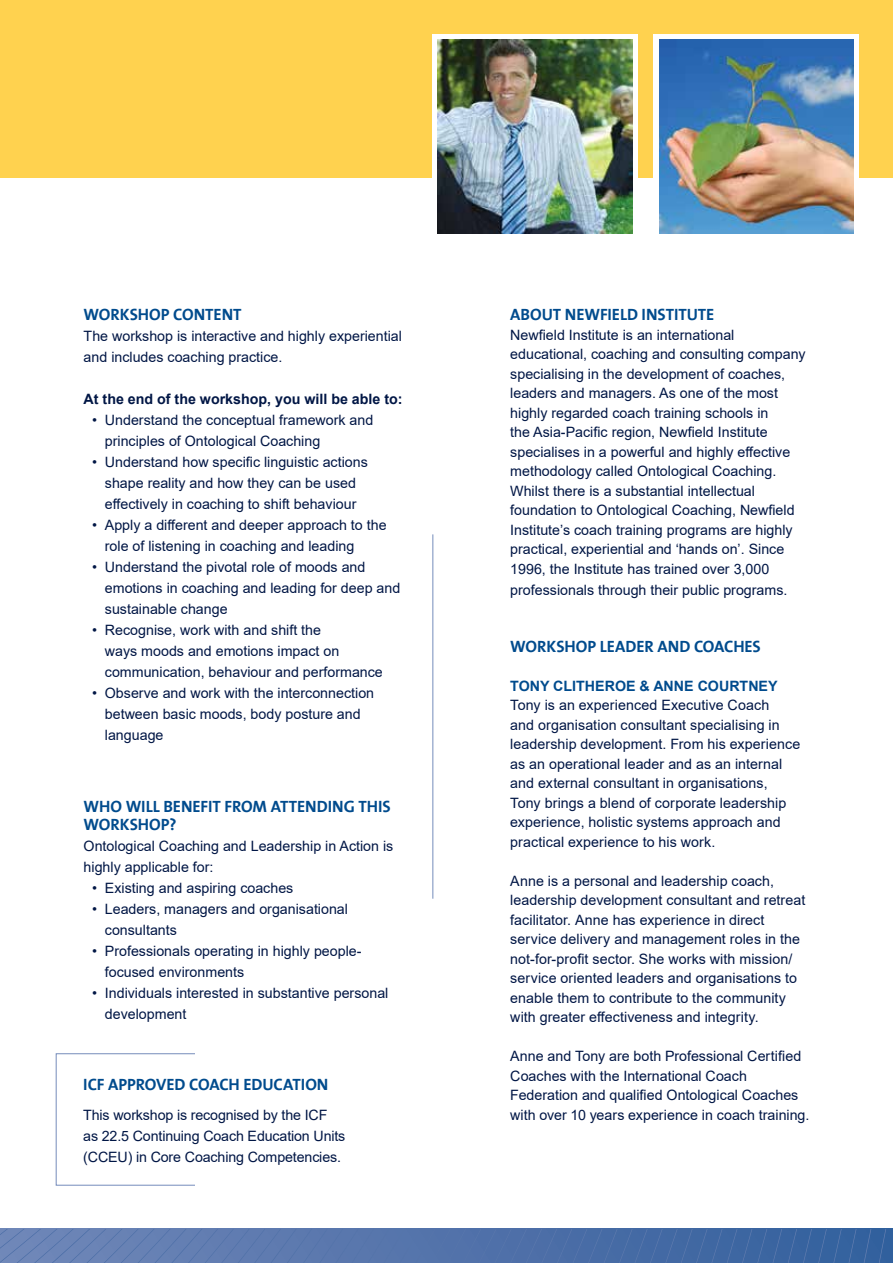
<style>
.page{position:relative;width:893px;height:1263px;background:#fff}
.page>*{position:absolute;margin:0;border:0;box-sizing:border-box;transform-origin:0 0}
.t1{font:16.5px/18px "The Sans 7 Bold Plain";letter-spacing:-.005em;color:#004b8d}
.t2{font:14.25px/19.5px "Arial";color:#001645}
.t3{font:700 14.25px "Arial";color:#001645}
.t4{font:700 14.25px "Arial";color:#004b8d}
</style>
<div class="page">
<svg style="left:0;top:1229px;width:893px;height:34px;background:#5173aa"></svg>
<div style="left:0;top:0;width:893px;height:178px;background:#ffd24f"></div>
<div style="left:432px;top:34px;width:205px;height:205px;background:#fff"></div>
<div style="left:654px;top:34px;width:205px;height:205px;background:linear-gradient(to right,#fff,#fff)"></div>
<hr style="left:433px;top:534px;width:1px;height:365px;background:#758cbb">
<img style="left:438px;top:39px;width:194px;height:195px">
<img style="left:660px;top:39px;width:193px;height:194px">
<p class="t1" style="left:84px;top:305px;width:159px">WORKSHOP CONTENT</p>
<p class="t2" style="left:84px;top:326px;width:320px;line-height:21px">The workshop is interactive and highly experiential and includes coaching practice.</p>
<p class="t3" style="left:84px;top:389px;width:320px">At the end of the workshop, you will be able to:</p>
<p class="t2" style="left:105px;top:410px;width:270px;line-height:21px;text-indent:-13px">• Understand the conceptual framework and principles of Ontological Coaching</p>
<p class="t2" style="left:92px;top:452px;width:277px;line-height:21px;text-align:center">• Understand how specific linguistic actions shape reality and how they can be used effectively in coaching to shift behaviour</p>
<p class="t2" style="left:105px;top:515px;width:283px;line-height:21px;text-indent:-13px">• Apply a different and deeper approach to the role of listening in coaching and leading</p>
<p class="t2" style="left:105px;top:557px;width:297px;line-height:21px;text-indent:-13px">• Understand the pivotal role of moods and emotions in coaching and leading for deep and sustainable change</p>
<p class="t2" style="left:105px;top:620px;width:279px;line-height:21px;text-indent:-13px">• Recognise, work with and shift the<br>ways moods and emotions impact on communication, behaviour and performance</p>
<p class="t2" style="left:105px;top:683px;width:271px;line-height:21px;text-indent:-13px">• Observe and work with the interconnection between basic moods, body posture and language</p>
<p class="t1" style="left:84px;top:797px;width:309px">WHO WILL BENEFIT FROM ATTENDING THIS<br>WORKSHOP?</p>
<p class="t2" style="left:84px;top:836px;width:311px;line-height:21px">Ontological Coaching and Leadership in Action is highly applicable for:</p>
<p class="t2" style="left:92px;top:878px;width:203px">• Existing and aspiring coaches</p>
<p class="t2" style="left:105px;top:899px;width:245px;line-height:21px;text-indent:-13px">• Leaders, managers and organisational consultants</p>
<p class="t2" style="left:105px;top:941px;width:258px;line-height:21px;text-indent:-13px">• Professionals operating in highly people&shy;focused environments</p>
<p class="t2" style="left:105px;top:983px;width:285px;line-height:21px;text-indent:-13px">• Individuals interested in substantive personal development</p>
<p class="t1" style="left:83px;top:1075px;width:247px">ICF APPROVED COACH EDUCATION</p>
<p class="t2" style="left:83px;top:1104px;width:264px;line-height:21px">This workshop is recognised by the ICF as 22.5 Continuing Coach Education Units (CCEU) in Core Coaching Competencies.</p>
<p class="t1" style="left:510px;top:305px;width:206px">ABOUT NEWFIELD INSTITUTE</p>
<p class="t2" style="left:510px;top:325px;width:297px">Newfield Institute is an international educational, coaching and consulting company specialising in the development of coaches, leaders and managers. As one of the most highly regarded coach training schools in<br>the Asia-Pacific region, Newfield Institute specialises in a powerful and highly effective methodology called Ontological Coaching.<br>Whilst there is a substantial intellectual foundation to Ontological Coaching, Newfield Institute’s coach training programs are highly practical, experiential and ‘hands on’. Since 1996, the Institute has trained over 3,000</p>
<p class="t2" style="left:510px;top:580px;width:279px">professionals through their public programs.</p>
<p class="t1" style="left:510px;top:637px;width:252px">WORKSHOP LEADER AND COACHES</p>
<p class="t4" style="left:510px;top:676px;width:269px">TONY CLITHEROE &amp; ANNE COURTNEY</p>
<p class="t2" style="left:510px;top:695px;width:292px">Tony is an experienced Executive Coach<br>and organisation consultant specialising in leadership development. From his experience as an operational leader and as an internal and external consultant in organisations, Tony brings a blend of corporate leadership experience, holistic systems approach and practical experience to his work.</p>
<p class="t2" style="left:510px;top:871px;width:296px">Anne is a personal and leadership coach, leadership development consultant and retreat facilitator. Anne has experience in direct service delivery and management roles in the not-for-profit sector. She works with mission/ service oriented leaders and organisations to enable them to contribute to the community with greater effectiveness and integrity.</p>
<p class="t2" style="left:510px;top:1046px;width:301px">Anne and Tony are both Professional Certified Coaches with the International Coach Federation and qualified Ontological Coaches with over 10 years experience in coach training.</p>
</div>
